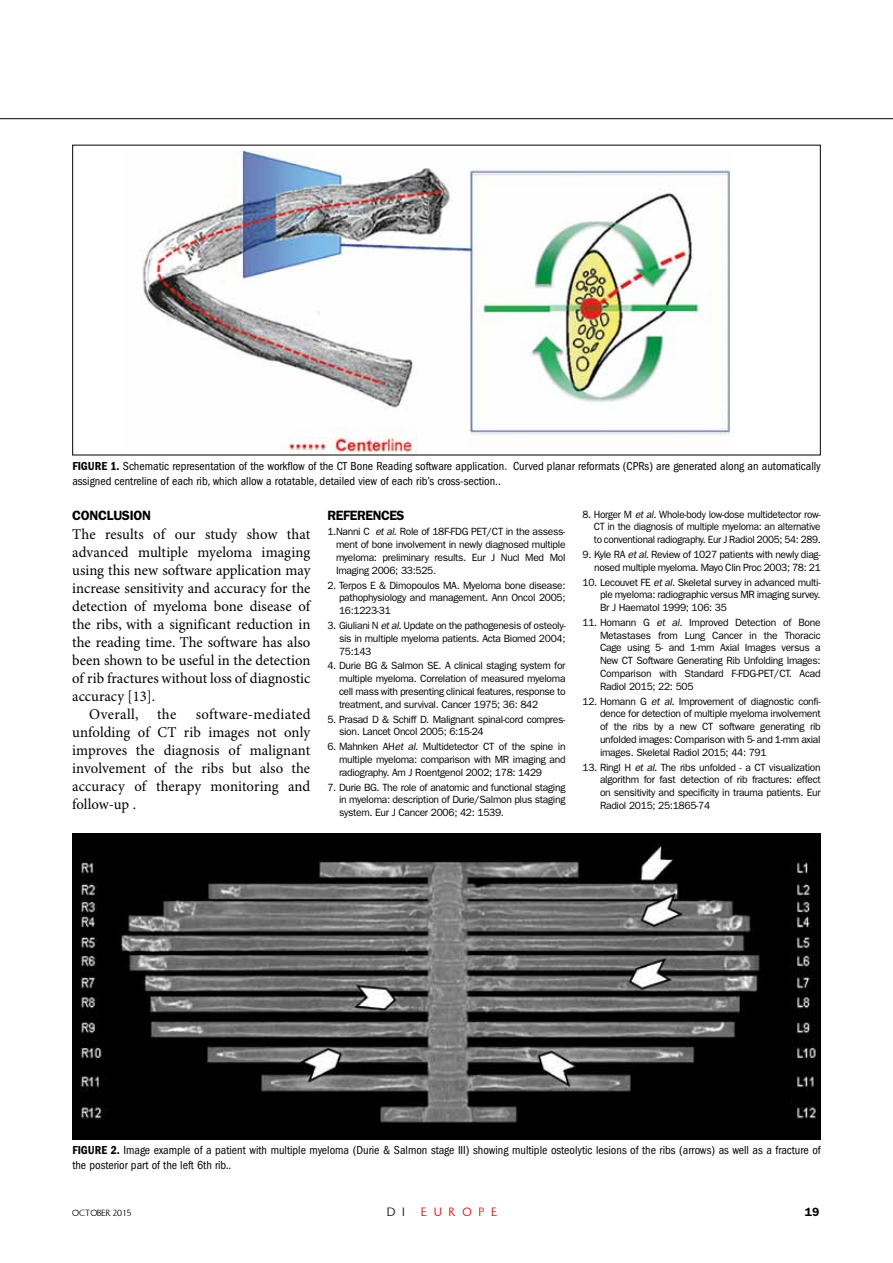
<style>
.page{position:relative;width:893px;height:1263px;background:#fff}
.page>*{position:absolute;margin:0;border:0;box-sizing:border-box;transform-origin:0 0}
.t1{font:15px/18px "Minion Pro";color:#000;text-align:justify}
.t2{font:15px "Minion Pro";letter-spacing:.025em;color:#000}
.t3{font:600 13.5px "ITC Franklin Gothic Std";letter-spacing:-.02em;color:#000}
.t4{font:condensed 12px/15px "ITC Franklin Gothic Std";color:#000}
.t5{font:12px "OPTI Susan";letter-spacing:.6em;color:#e3000f}
.t6{font:12px "OPTI Susan";color:#000}
.t7{font:600 12px "ITC Franklin Gothic Std";color:#000}
.t8{font:10.5px/12.8px "ITC Franklin Gothic Std";letter-spacing:-.03em;color:#000;text-align:justify}
.t9{font:10.5px/12.8px "ITC Franklin Gothic Std";letter-spacing:-.03em;color:#000;text-align:justify;scale:.95 1}
.t10{font:9px "OPTI Susan";color:#000}
.s1{font-family:"ITC Franklin Gothic Std Dm Cd";font-stretch:normal}
.s2{font-style:italic}
</style>
<div class="page">
<hr style="left:0;top:118px;width:893px;height:1px;background:#000">
<img style="left:142px;top:151px;width:589px;height:302px">
<img style="left:74px;top:835px;width:745px;height:302px">
<p class="t4" style="left:72px;top:459px;width:750px"><span class="s1">FIGURE 1.</span> Schematic representation of the workflow of the CT Bone Reading software application. Curved planar reformats (CPRs) are generated along an automatically assigned centreline of each rib, which allow a rotatable, detailed view of each rib’s cross-section..</p>
<p class="t3" style="left:72px;top:508px;width:18px">CONCL</p>
<p class="t3" style="left:113px;top:508px;width:24px">USION</p>
<h1 class="t1" style="left:72px;top:525px;width:240px">The results of our study show that</h1>
<h1 class="t1" style="left:72px;top:543px;width:240px">advanced multiple myeloma imaging</h1>
<h1 class="t1" style="left:72px;top:561px;width:240px">using this new software application may</h1>
<h1 class="t1" style="left:72px;top:579px;width:240px">increase sensitivity and accuracy for the</h1>
<h1 class="t1" style="left:72px;top:597px;width:239px">detection of myeloma bone disease of</h1>
<h1 class="t1" style="left:72px;top:615px;width:240px">the ribs, with a significant reduction in</h1>
<h1 class="t1" style="left:72px;top:633px;width:240px">the reading time. The software has also</h1>
<h1 class="t1" style="left:72px;top:651px;width:240px">been shown to be useful in the detection</h1>
<h1 class="t1" style="left:72px;top:669px;width:240px">of rib fractures without loss of diagnostic</h1>
<h1 class="t1" style="left:72px;top:687px;width:84px">accuracy [13].</h1>
<h1 class="t2" style="left:89px;top:705px;width:88px">Overall, the</h1>
<h1 class="t1" style="left:72px;top:705px;width:240px;text-indent:123px">software-mediated unfolding of CT rib images not only improves the diagnosis of malignant involvement of the ribs but also the accuracy of therapy monitoring and follow-up .</h1>
<p class="t3" style="left:327px;top:508px;width:32px">REFERENCE</p>
<p class="t3" style="left:397px;top:508px;width:9px">S</p>
<p class="t8" style="left:336px;top:526px;width:231px;text-indent:-9px">1. Nanni C <span class="s2">etal.</span>Role of 18F-FDG PET/CT in the assess&shy;ment of bone involvement in newly diagnosed multiple myeloma: preliminary results. Eur J N ucl Med Mol Imaging 2006; 33:525.</p>
<p class="t8" style="left:339px;top:579px;width:228px;text-indent:-12px">2. Terpos E &amp; Dimopoulos MA. Myeloma bone disease: pathophysiology and management. Ann Oncol 2005; 16:1223-31</p>
<p class="t8" style="left:339px;top:619px;width:228px;text-indent:-12px">3. Giuliani N <span class="s2">etal.</span>Update on the pathogenesis of osteoly&shy;sis in multiple myeloma patients. Acta Biomed 2004; 75:143</p>
<p class="t8" style="left:339px;top:659px;width:228px;text-indent:-12px">4. Durie BG &amp; Salmon SE. A clinical staging system for multiple myeloma. Correlation of measured myeloma cell mass with presenting clinical features, response to treatment, and survival. Cancer 1975; 36: 842</p>
<p class="t8" style="left:339px;top:713px;width:228px;text-indent:-12px">5. Prasad D &amp; Schiff D. Malignant spinal-cord compres&shy;sion. Lancet Oncol 2005; 6:15-24</p>
<p class="t8" style="left:339px;top:740px;width:228px;text-indent:-12px">6. Mahnken AH<span class="s2">et al.</span> Multidetector CT of the spine in multiple myeloma: comparison with MR imaging and radiography. Am J Roentgenol 2002; 178: 1429</p>
<p class="t8" style="left:339px;top:781px;width:228px;text-indent:-12px">7. Durie BG. The role of anatomic and functional staging in myeloma: description of Durie/Salmon plus staging system. Eur J Cancer 2006; 42: 1539.</p>
<p class="t9" style="left:594px;top:508px;width:240px;text-indent:-11px">8. Horger M <span class="s2">et al.</span> Whole-body low-dose multidetector row-CT in the diagnosis of multiple myeloma: an alternative to conventional radiography. Eur J Radiol 2005; 54: 289.</p>
<p class="t8" style="left:583px;top:548px;width:240px;text-align:right">9. Kyle RA <span class="s2">etal.</span>Review of 1027 patients with newly diag&shy;nosed multiple myeloma. Mayo Clin Proc 2003; 78: 21</p>
<p class="t8" style="left:600px;top:576px;width:222px;text-indent:-17px">10. Lecouvet FE <span class="s2">etal.</span>Skeletal survey in advanced multi&shy;ple myeloma: radiographic versus MR imaging survey.<br>Br J Haematol 1999; 106: 35</p>
<p class="t8" style="left:600px;top:616px;width:222px;text-indent:-17px">11. Homann G <span class="s2">et al.</span> Improved Detection of Bone Metastases from Lung Cancer in the Thoracic Cage using 5- and 1-mm Axial Images versus a New CT Software Generating Rib Unfolding Images:<br>Comparison with Standard F-FDG-PET/CT. Acad Radiol 2015; 22: 505</p>
<p class="t8" style="left:600px;top:695px;width:222px;text-indent:-17px">12. Homann G <span class="s2">et al.</span> Improvement of diagnostic confi&shy;dence for detection of multiple myeloma involvement of the ribs by a new CT software generating rib unfolded images: Comparison with 5- and 1-mm axial images. Skeletal Radiol 2015; 44: 791</p>
<p class="t8" style="left:600px;top:761px;width:222px;text-indent:-17px">13. R ingl H <span class="s2">et al.</span> The ribs unfolded - a CT visualization algorithm for fast detection of rib fractures: effect on sensitivity and specificity in trauma patients. Eur Radiol 2015; 25:1865-74</p>
<p class="t4" style="left:72px;top:1143px;width:750px"><span class="s1">FIGURE 2.</span> Image example of a patient with multiple myeloma (Durie &amp; Salmon stage III) showing multiple osteolytic lesions of the ribs (arrows) as well as a fracture of the posterior part of the left 6th rib..</p>
<p class="t10" style="left:72px;top:1208px;width:61px">OCTOBER 2015</p>
<p class="t6" style="left:387px;top:1205px;width:19px">D I</p>
<p class="t5" style="left:421px;top:1205px;width:77px">EUROPE</p>
<p class="t7" style="left:805px;top:1205px;width:16px">19</p>
</div>
